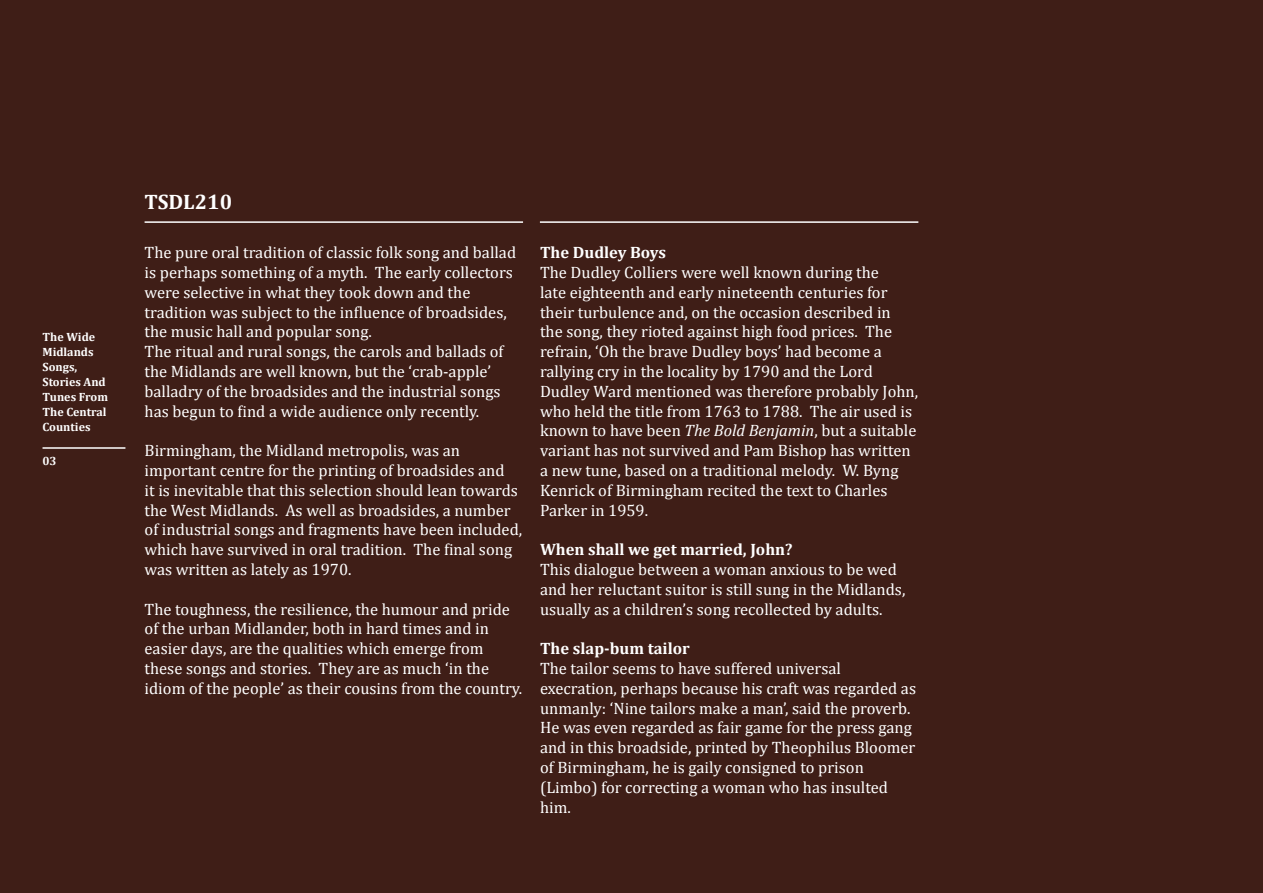
<style>
.page{position:relative;width:1263px;height:893px;background:#3f1e17}
.page>*{position:absolute;margin:0;border:0;box-sizing:border-box;transform-origin:0 0}
.t1{font:700 21px "Cambria";color:#fff}
.t2{font:16.5px/19.8px "Cambria";color:#fff}
.t3{font:700 16.5px "Cambria";color:#fff}
.t4{font:700 12px/15px "Cambria";color:#fff}
.s1{font-style:italic}
</style>
<div class="page">
<hr style="left:145px;top:221px;width:378px;height:2px;background:#fff">
<hr style="left:540px;top:221px;width:378px;height:2px;background:#fff">
<hr style="left:43px;top:447px;width:82px;height:2px;background:#fff">
<p class="t4" style="left:43px;top:329px;width:67px">The Wide<br>Midlands<br>Songs,<br>Stories And<br>Tunes From<br>The Central<br>Counties</p>
<p class="t4" style="left:43px;top:453px;width:16px">03</p>
<p class="t1" style="left:145px;top:189px;width:89px">TSDL210</p>
<p class="t2" style="left:145px;top:243px;width:373px">The pure oral tradition of classic folk song and ballad is perhaps something of a myth. The early collectors were selective in what they took down and the tradition was subject to the influence of broadsides, the music hall and popular song.<br>The ritual and rural songs, the carols and ballads of the Midlands are well known, but the ‘crab-apple’ balladry of the broadsides and the industrial songs has begun to find a wide audience only recently.</p>
<p class="t2" style="left:145px;top:441px;width:379px">Birmingham, the Midland metropolis, was an important centre for the printing of broadsides and<br>it is inevitable that this selection should lean towards the West Midlands. As well as broadsides, a number of industrial songs and fragments have been included, which have survived in oral tradition. The final song was written as lately as 1970.</p>
<p class="t2" style="left:145px;top:599px;width:379px">The toughness, the resilience, the humour and pride of the urban Midlander, both in hard times and in easier days, are the qualities which emerge from these songs and stories. They are as much ‘in the idiom of the people’ as their cousins from the country.</p>
<p class="t3" style="left:540px;top:243px;width:127px">The Dudley Boys</p>
<p class="t2" style="left:540px;top:262px;width:380px">The Dudley Colliers were well known during the<br>late eighteenth and early nineteenth centuries for their turbulence and, on the occasion described in<br>the song, they rioted against high food prices. The refrain, ‘Oh the brave Dudley boys’ had become a rallying cry in the locality by 1790 and the Lord Dudley Ward mentioned was therefore probably John, who held the title from 1763 to 1788. The air used is known to have been <span class="s1">The Bold Benjamin</span>, but a suitable variant has not survived and Pam Bishop has written a new tune, based on a traditional melody. W. Byng Kenrick of Birmingham recited the text to Charles Parker in 1959.</p>
<p class="t3" style="left:540px;top:540px;width:254px">When shall we get married, John?</p>
<p class="t2" style="left:540px;top:559px;width:367px">This dialogue between a woman anxious to be wed and her reluctant suitor is still sung in the Midlands, usually as a children’s song recollected by adults.</p>
<p class="t3" style="left:540px;top:639px;width:151px">The slap-bum tailor</p>
<p class="t2" style="left:540px;top:658px;width:378px">The tailor seems to have suffered universal execration, perhaps because his craft was regarded as unmanly: ‘Nine tailors make a man’, said the proverb.<br>He was even regarded as fair game for the press gang and in this broadside, printed by Theophilus Bloomer of Birmingham, he is gaily consigned to prison (Limbo) for correcting a woman who has insulted him.</p>
</div>
